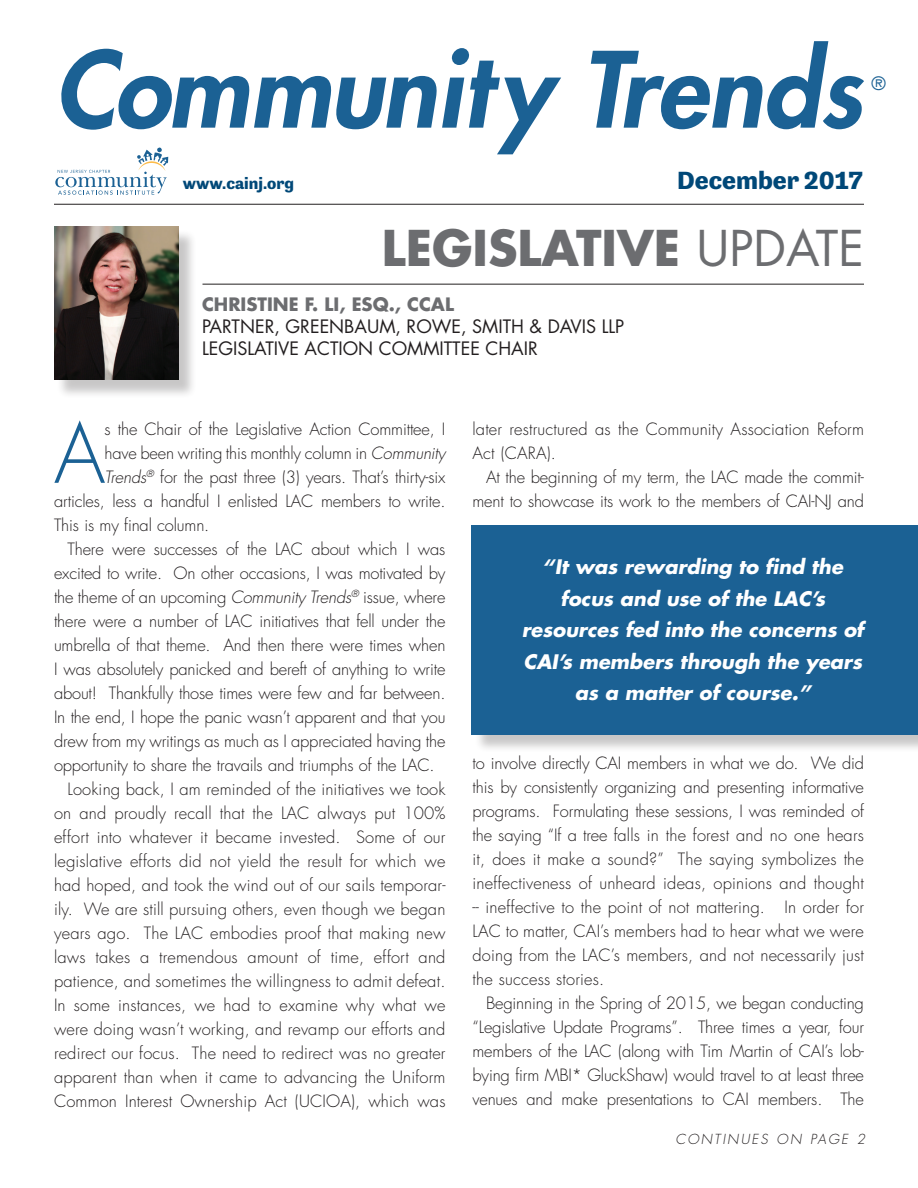
<style>
.page{position:relative;width:918px;height:1188px;background:#fff}
.page>*{position:absolute;margin:0;border:0;box-sizing:border-box;transform-origin:0 0}
.t1{font:italic 800 102px "Futura Std";color:#1b6194}
.New_CT_Body{font:300 80.1px "Futura Std";color:#1b6194}
.t2{font:700 48px "Futura Std";color:#6c6d70}
.t3{font:700 25.5px "Tenso";color:#004878;scale:1.07 1}
.New_CT_Pull_Quote_Bo{font:italic 700 19.5px/31.5px "Futura Std";color:#fff;text-align:center}
.t4{font:18px "Futura Std";color:#231f20}
.t5{font:700 18px "Futura Std";color:#6c6d70}
.t6{font:18px "Futura Std";color:#1b6194}
.New_CT_Body-2{font:300 16.5px/24px "Futura Std";letter-spacing:-.01em;color:#231f20;text-align:justify}
.New_CT_Body-3{font:300 16.5px/24px "Futura Std";letter-spacing:.01em;color:#231f20}
.t7{font:700 16.5px "Tenso";color:#004878;scale:1.07 1}
.New_CT_Body-4{font:italic 300 13.5px "Futura Std";letter-spacing:.15em;color:#231f20}
.s1{font-weight:400}
.s2{font-style:italic}
</style>
<div class="page">
<hr style="left:54px;top:204px;width:810px;height:1px;background:#231f20">
<svg style="left:55px;top:147px;width:113px;height:48px"></svg>
<div style="left:474px;top:527px;width:444px;height:226px;background:#231f20;opacity:.25"></div>
<div style="left:472px;top:525px;width:446px;height:209px;background:#1b6194"></div>
<hr style="left:202px;top:284px;width:662px;height:1px;background:#231f20">
<div style="left:56px;top:229px;width:141px;height:170px;background:#231f20;opacity:.25"></div>
<img style="left:54px;top:227px;width:124px;height:153px">
<p class="t1" style="left:54px;top:25px;width:809px">Community Trends</p>
<p class="t6" style="left:872px;top:72px;width:16px">®</p>
<p class="t7" style="left:183px;top:174px;width:106px">www.cainj.org</p>
<p class="t3" style="left:677px;top:165px;width:175px">December 2017</p>
<p class="t2" style="left:382px;top:216px;width:484px">LEGISLATIVE <span class="s1">UPDATE</span></p>
<p class="t5" style="left:202px;top:293px;width:253px">CHRISTINE F. LI, ESQ., CCAL</p>
<p class="t4" style="left:202px;top:315px;width:424px">PARTNER, GREENBAUM, ROWE, SMITH &amp; DAVIS LLP</p>
<p class="t4" style="left:202px;top:336px;width:337px">LEGISLATIVE ACTION COMMITTEE CHAIR</p>
<p class="New_CT_Body" style="left:54px;top:405px;width:53px">A</p>
<p class="New_CT_Body-2" style="left:105px;top:417px;width:342px">s the Chair of the Legislative Action Committee, I</p>
<p class="New_CT_Body-2" style="left:105px;top:441px;width:342px">have been writing this monthly column in <span class="s2">Community</span></p>
<p class="New_CT_Body-2" style="left:105px;top:465px;width:342px"><span class="s2">Trends</span><sup>®</sup> for the past three (3) years. That’s thirty-six</p>
<p class="New_CT_Body-2" style="left:54px;top:489px;width:393px">articles, less a handful I enlisted LAC members to write.</p>
<p class="New_CT_Body-2" style="left:54px;top:513px;width:157px">This is my final column.</p>
<p class="New_CT_Body-2" style="left:54px;top:537px;width:393px;text-indent:14px">There were successes of the LAC about which I was excited to write. On other occasions, I was motivated by the theme of an upcoming <span class="s2">Community Trends</span><sup>®</sup> issue, where there were a number of LAC initiatives that fell under the umbrella of that theme. And then there were times when I was absolutely panicked and bereft of anything to write about! Thankfully those times were few and far between.<br>In the end, I hope the panic wasn’t apparent and that you drew from my writings as much as I appreciated having the opportunity to share the travails and triumphs of the LAC.</p>
<p class="New_CT_Body-2" style="left:54px;top:777px;width:393px;text-indent:14px">Looking back, I am reminded of the initiatives we took on and proudly recall that the LAC always put 100% effort into whatever it became invested. Some of our legislative efforts did not yield the result for which we had hoped, and took the wind out of our sails temporar&shy;ily. We are still pursuing others, even though we began years ago. The LAC embodies proof that making new laws takes a tremendous amount of time, effort and patience, and sometimes the willingness to admit defeat.<br>In some instances, we had to examine why what we were doing wasn’t working, and revamp our efforts and redirect our focus. The need to redirect was no greater apparent than when it came to advancing the Uniform Common Interest Ownership Act (UCIOA), which was</p>
<p class="New_CT_Body-3" style="left:472px;top:417px;width:393px">later restructured as the Community Association Reform<br>Act (CARA).</p>
<p class="New_CT_Body-2" style="left:472px;top:465px;width:393px;text-align:right">At the beginning of my term, the LAC made the commit&shy;ment to showcase its work to the members of CAI-NJ and</p>
<p class="New_CT_Pull_Quote_Bo" style="left:522px;top:551px;width:344px">“It was rewarding to find the focus and use of the LAC’s resources fed into the concerns of<br>CAI’s members through the years as a matter of course.”</p>
<p class="New_CT_Body-2" style="left:472px;top:752px;width:393px">to involve directly CAI members in what we do. We did this by consistently organizing and presenting informative programs. Formulating these sessions, I was reminded of the saying “If a tree falls in the forest and no one hears it, does it make a sound?” The saying symbolizes the ineffectiveness of unheard ideas, opinions and thought -- ineffective to the point of not mattering. In order for LAC to matter, CAI’s members had to hear what we were doing from the LAC’s members, and not necessarily just the success stories.</p>
<p class="New_CT_Body-2" style="left:472px;top:992px;width:393px;text-indent:14px">Beginning in the Spring of 2015, we began conducting “Legislative Update Programs”. Three times a year, four members of the LAC (along with Tim Martin of CAI’s lob&shy;bying firm MBI* GluckShaw) would travel to at least three venues and make presentations to CAI members. The</p>
<p class="New_CT_Body-4" style="left:675px;top:1131px;width:191px">CONTINUES ON PAGE 2</p>
</div>
